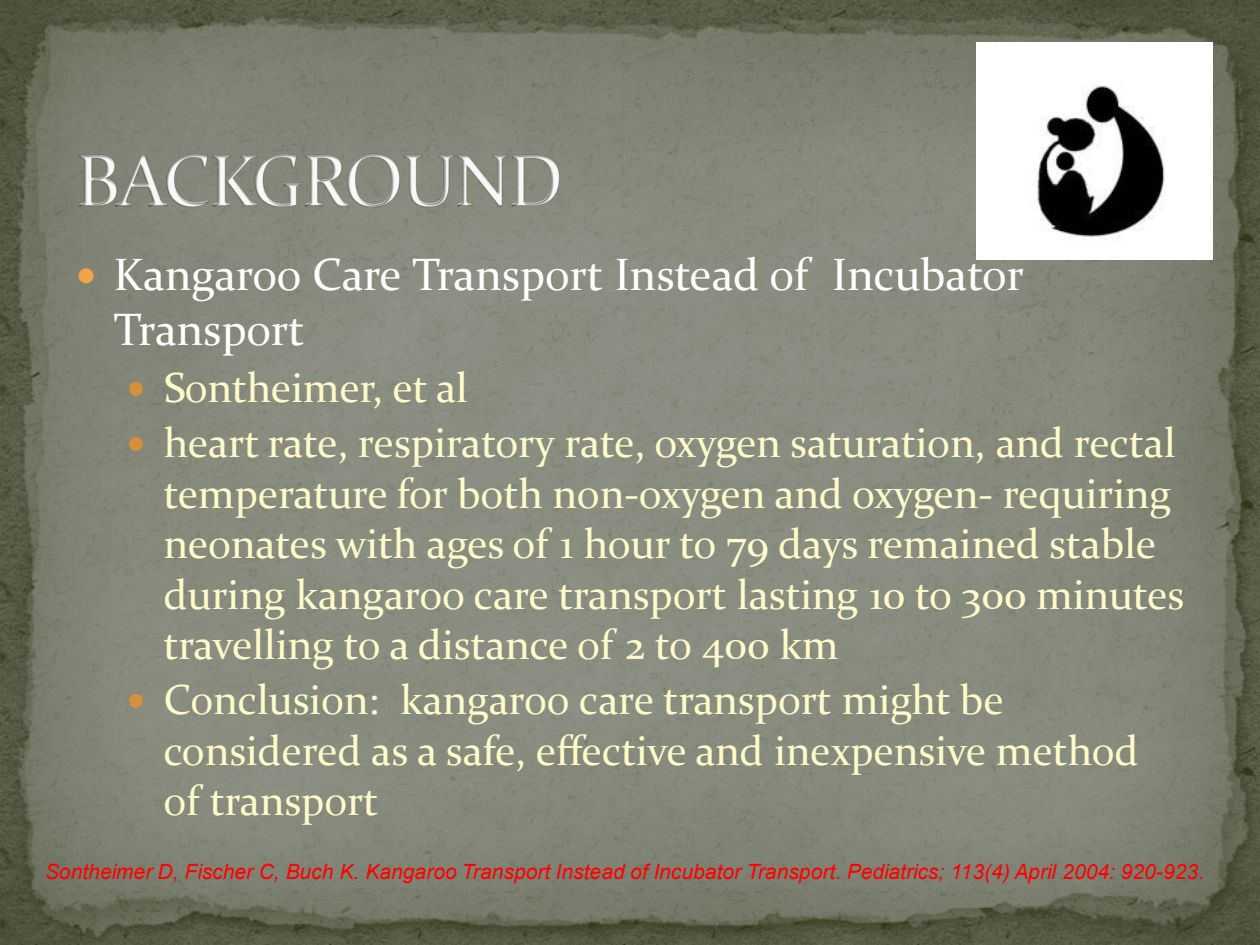
<style>
.page{position:relative;width:1260px;height:945px;background:#fff}
.page>*{position:absolute;margin:0;border:0;box-sizing:border-box;transform-origin:0 0}
.t1{font:45.32px/54.6px "Constantia";color:#fff}
.t2{font:42px/50.4px "Constantia";color:#fefac9}
.t3{font:italic 21px "Arial";letter-spacing:.005em;color:#f00}
</style>
<div class="page">
<img style="left:0;top:0;width:1260px;height:945px">
<img style="left:31px;top:114px;width:575px;height:111px">
<img style="left:976px;top:42px;width:237px;height:218px">
<svg style="left:79px;top:269px;width:15px;height:15px"></svg>
<svg style="left:129px;top:381px;width:14px;height:15px"></svg>
<svg style="left:129px;top:437px;width:14px;height:14px"></svg>
<svg style="left:129px;top:694px;width:14px;height:14px"></svg>
<p class="t1" style="left:113px;top:245px;width:912px">Kangaroo Care Transport Instead of Incubator<br>Transport</p>
<p class="t2" style="left:164px;top:357px;width:1014px;line-height:55.8px">Sontheimer, et al<br>heart rate, respiratory rate, oxygen saturation, and rectal</p>
<p class="t2" style="left:164px;top:466px;width:1022px">temperature for both non-oxygen and oxygen- requiring neonates with ages of 1 hour to 79 days remained stable during kangaroo care transport lasting 10 to 300 minutes travelling to a distance of 2 to 400 km</p>
<p class="t2" style="left:164px;top:673px;width:976px">Conclusion: kangaroo care transport might be considered as a safe, effective and inexpensive method of transport</p>
<p class="t3" style="left:45px;top:859px;width:1161px">Sontheimer D, Fischer C, Buch K. Kangaroo Transport Instead of Incubator Transport. Pediatrics; 113(4) April 2004: 920-923.</p>
</div>
